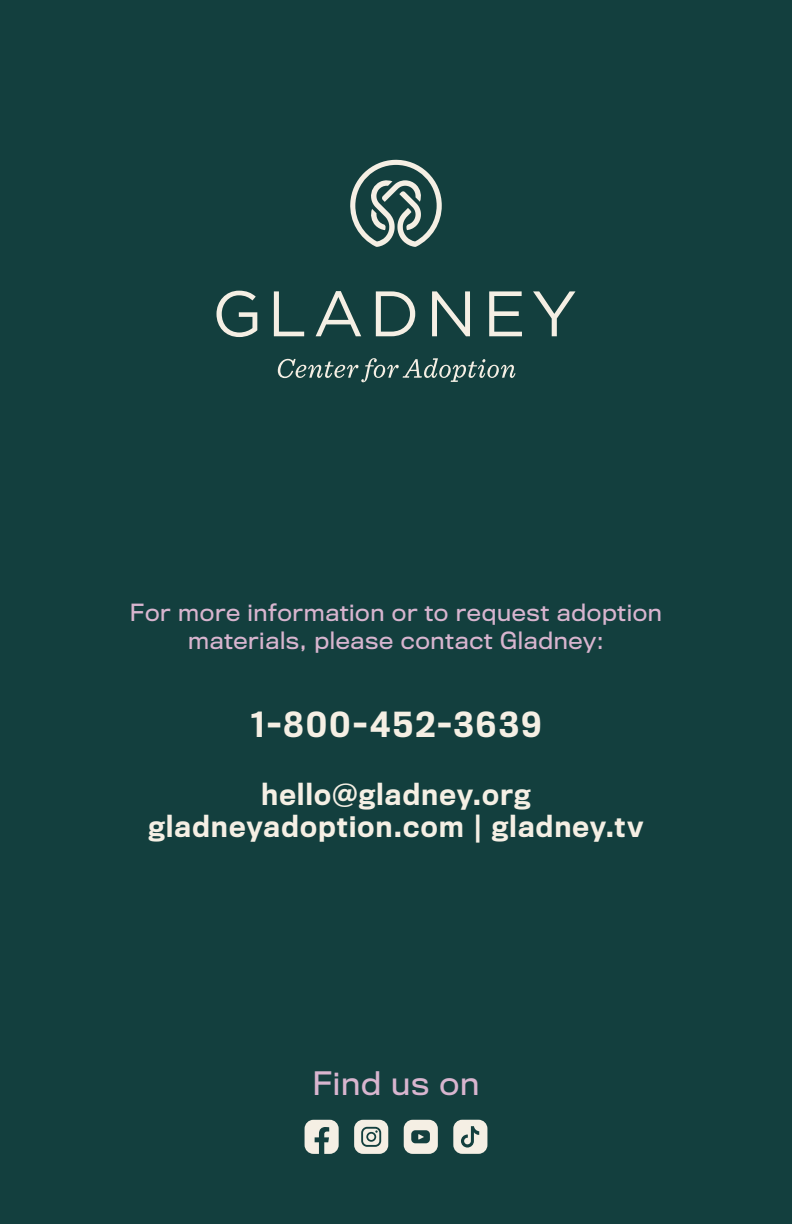
<style>
.page{position:relative;width:792px;height:1224px;background:#133f3e}
.page>*{position:absolute;margin:0;border:0;box-sizing:border-box;transform-origin:0 0}
.t1{font:500 32px "Titling Gothic FB Narrow";letter-spacing:.09em;color:#f5efe4}
.t2{font:30px "Titling Gothic FB";letter-spacing:.025em;color:#d8b5cf}
.t3{font:500 28px/32px "Titling Gothic FB Narrow";letter-spacing:.05em;color:#f5efe4;text-align:center}
.t4{font:22px/28px "Titling Gothic FB";letter-spacing:.03em;color:#d8b5cf;text-align:center}
</style>
<div class="page">
<svg style="left:350px;top:160px;width:92px;height:87px"></svg>
<svg style="left:217px;top:291px;width:40px;height:46px"></svg>
<svg style="left:274px;top:291px;width:30px;height:45px"></svg>
<svg style="left:316px;top:291px;width:45px;height:45px"></svg>
<svg style="left:376px;top:291px;width:39px;height:45px"></svg>
<svg style="left:432px;top:291px;width:38px;height:45px"></svg>
<svg style="left:489px;top:291px;width:33px;height:45px"></svg>
<svg style="left:533px;top:291px;width:42px;height:45px"></svg>
<svg style="left:278px;top:358px;width:238px;height:24px"></svg>
<svg style="left:404px;top:1120px;width:34px;height:34px"></svg>
<svg style="left:354px;top:1120px;width:34px;height:34px"></svg>
<svg style="left:305px;top:1120px;width:34px;height:34px"></svg>
<svg style="left:453px;top:1120px;width:34px;height:34px"></svg>
<p class="t4" style="left:130px;top:599px;width:534px">For more information or to request adoption materials, please contact Gladney:</p>
<h1 class="t1" style="left:251px;top:705px;width:292px">1-800-452-3639</h1>
<p class="t3" style="left:148px;top:778px;width:497px">hello@gladney.org gladneyadoption.com | gladney.tv</p>
<h2 class="t2" style="left:313px;top:1065px;width:168px">Find us on</h2>
</div>
